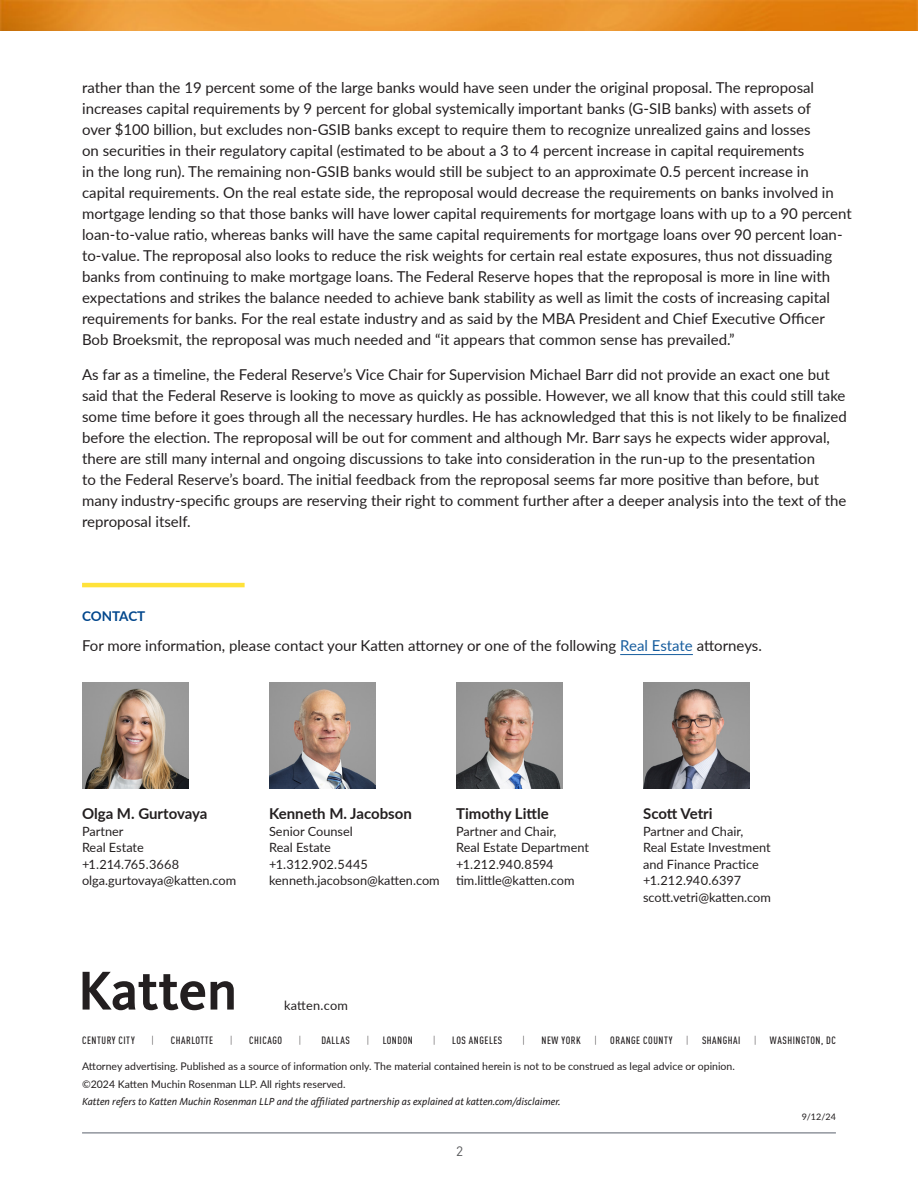
<style>
.page{position:relative;width:918px;height:1188px;background:#fff}
.page>*{position:absolute;margin:0;border:0;box-sizing:border-box;transform-origin:0 0}
.t1{font:15px/21px "Lato";color:#231f20}
.t2{font:700 15px "Lato";color:#231f20}
.t3{font:700 13.5px "Lato";letter-spacing:-.01em;color:#01468c}
.t4{font:13.5px "DINOT";color:#57585a}
.t5{font:12.75px/16.5px "Lato";color:#231f20}
.t6{font:10.5px "Lato";color:#231f20}
.t7{font:italic 10.5px "Kievit";color:#231f20}
.t8{font:500 condensed 10.5px "DINOT";letter-spacing:.05em;color:#231f20}
.t9{font:300 condensed 10.5px "DINOT";color:#231f20}
.t10{font:9px "Lato";color:#231f20}
.s1{color:#175d9e}
</style>
<div class="page">
<hr style="left:82px;top:1132px;width:754px;height:2px;background:#91959d">
<img style="left:0;top:0;width:918px;height:30px">
<hr style="left:82px;top:583px;width:163px;height:4px;background:#ffe23a">
<hr style="left:620px;top:654px;width:73px;height:1px;background:#175d9e">
<img style="left:82px;top:682px;width:107px;height:107px">
<img style="left:269px;top:682px;width:107px;height:107px">
<svg style="left:83px;top:972px;width:151px;height:38px"></svg>
<img style="left:456px;top:682px;width:107px;height:107px">
<img style="left:643px;top:682px;width:107px;height:107px">
<p class="t1" style="left:82px;top:76px;width:771px">rather than the 19 percent some of the large banks would have seen under the original proposal. The reproposal increases capital requirements by 9 percent for global systemically important banks (G-SIB banks) with assets of<br>over $100 billion, but excludes non-GSIB banks except to require them to recognize unrealized gains and losses<br>on securities in their regulatory capital (estimated to be about a 3 to 4 percent increase in capital requirements<br>in the long run). The remaining non-GSIB banks would still be subject to an approximate 0.5 percent increase in capital requirements. On the real estate side, the reproposal would decrease the requirements on banks involved in mortgage lending so that those banks will have lower capital requirements for mortgage loans with up to a 90 percent loan-to-value ratio, whereas banks will have the same capital requirements for mortgage loans over 90 percent loan&shy;to-value. The reproposal also looks to reduce the risk weights for certain real estate exposures, thus not dissuading banks from continuing to make mortgage loans. The Federal Reserve hopes that the reproposal is more in line with expectations and strikes the balance needed to achieve bank stability as well as limit the costs of increasing capital requirements for banks. For the real estate industry and as said by the MBA President and Chief Executive Officer Bob Broeksmit, the reproposal was much needed and “it appears that common sense has prevailed.”</p>
<p class="t1" style="left:82px;top:363px;width:766px">As far as a timeline, the Federal Reserve’s Vice Chair for Supervision Michael Barr did not provide an exact one but said that the Federal Reserve is looking to move as quickly as possible. However, we all know that this could still take some time before it goes through all the necessary hurdles. He has acknowledged that this is not likely to be finalized before the election. The reproposal will be out for comment and although Mr. Barr says he expects wider approval, there are still many internal and ongoing discussions to take into consideration in the run-up to the presentation<br>to the Federal Reserve’s board. The initial feedback from the reproposal seems far more positive than before, but many industry-specific groups are reserving their right to comment further after a deeper analysis into the text of the reproposal itself.</p>
<p class="t3" style="left:82px;top:606px;width:65px">CONTACT</p>
<p class="t1" style="left:82px;top:634px;width:681px">For more information, please contact your Katten attorney or one of the following <span class="s1">Real Estate</span> attorneys.</p>
<p class="t2" style="left:82px;top:803px;width:127px">Olga M. Gurtovaya</p>
<p class="t5" style="left:82px;top:822px;width:156px">Partner<br>Real Estate +1.214.765.3668 olga.gurtovaya@katten.com</p>
<p class="t2" style="left:269px;top:803px;width:144px">Kenneth M. Jacobson</p>
<p class="t5" style="left:269px;top:822px;width:172px">Senior Counsel<br>Real Estate<br>+1.312.902.5445 kenneth.jacobson@katten.com</p>
<p class="t2" style="left:456px;top:803px;width:94px">Timothy Little</p>
<p class="t5" style="left:456px;top:822px;width:134px">Partner and Chair,<br>Real Estate Department +1.212.940.8594 tim.little@katten.com</p>
<p class="t5" style="left:284px;top:997px;width:65px">katten.com</p>
<p class="t2" style="left:643px;top:803px;width:71px">Scott Vetri</p>
<p class="t5" style="left:643px;top:822px;width:129px">Partner and Chair,<br>Real Estate Investment and Finance Practice +1.212.940.6397 scott.vetri@katten.com</p>
<p class="t8" style="left:82px;top:1034px;width:54px">CENTURY CITY</p>
<p class="t9" style="left:152px;top:1034px;width:4px">|</p>
<p class="t8" style="left:171px;top:1034px;width:44px">CHARLOTTE</p>
<p class="t9" style="left:230px;top:1034px;width:4px">|</p>
<p class="t8" style="left:249px;top:1034px;width:34px">CHICAGO</p>
<p class="t9" style="left:299px;top:1034px;width:4px">|</p>
<p class="t8" style="left:321px;top:1034px;width:30px">DALLAS</p>
<p class="t9" style="left:367px;top:1034px;width:4px">|</p>
<p class="t8" style="left:383px;top:1034px;width:32px">LONDON</p>
<p class="t9" style="left:433px;top:1034px;width:4px">|</p>
<p class="t8" style="left:452px;top:1034px;width:52px">LOS ANGELES</p>
<p class="t9" style="left:522px;top:1034px;width:4px">|</p>
<p class="t8" style="left:542px;top:1034px;width:41px">NEW YORK</p>
<p class="t9" style="left:594px;top:1034px;width:4px">|</p>
<p class="t8" style="left:610px;top:1034px;width:64px">ORANGE COUNTY</p>
<p class="t9" style="left:686px;top:1034px;width:4px">|</p>
<p class="t8" style="left:702px;top:1034px;width:40px">SHANGHAI</p>
<p class="t9" style="left:754px;top:1034px;width:4px">|</p>
<p class="t8" style="left:770px;top:1034px;width:67px">WASHINGTON, DC</p>
<p class="t6" style="left:82px;top:1059px;width:654px">Attorney advertising. Published as a source of information only. The material contained herein is not to be construed as legal advice or opinion.</p>
<p class="t6" style="left:82px;top:1077px;width:265px">©2024 Katten Muchin Rosenman LLP. All rights reserved.</p>
<p class="t7" style="left:82px;top:1096px;width:480px">Katten refers to Katten Muchin Rosenman LLP and the affiliated partnership as explained at katten.com/disclaimer.</p>
<p class="t4" style="left:456px;top:1142px;width:9px">2</p>
<p class="t10" style="left:802px;top:1111px;width:36px">9/12/24</p>
</div>
